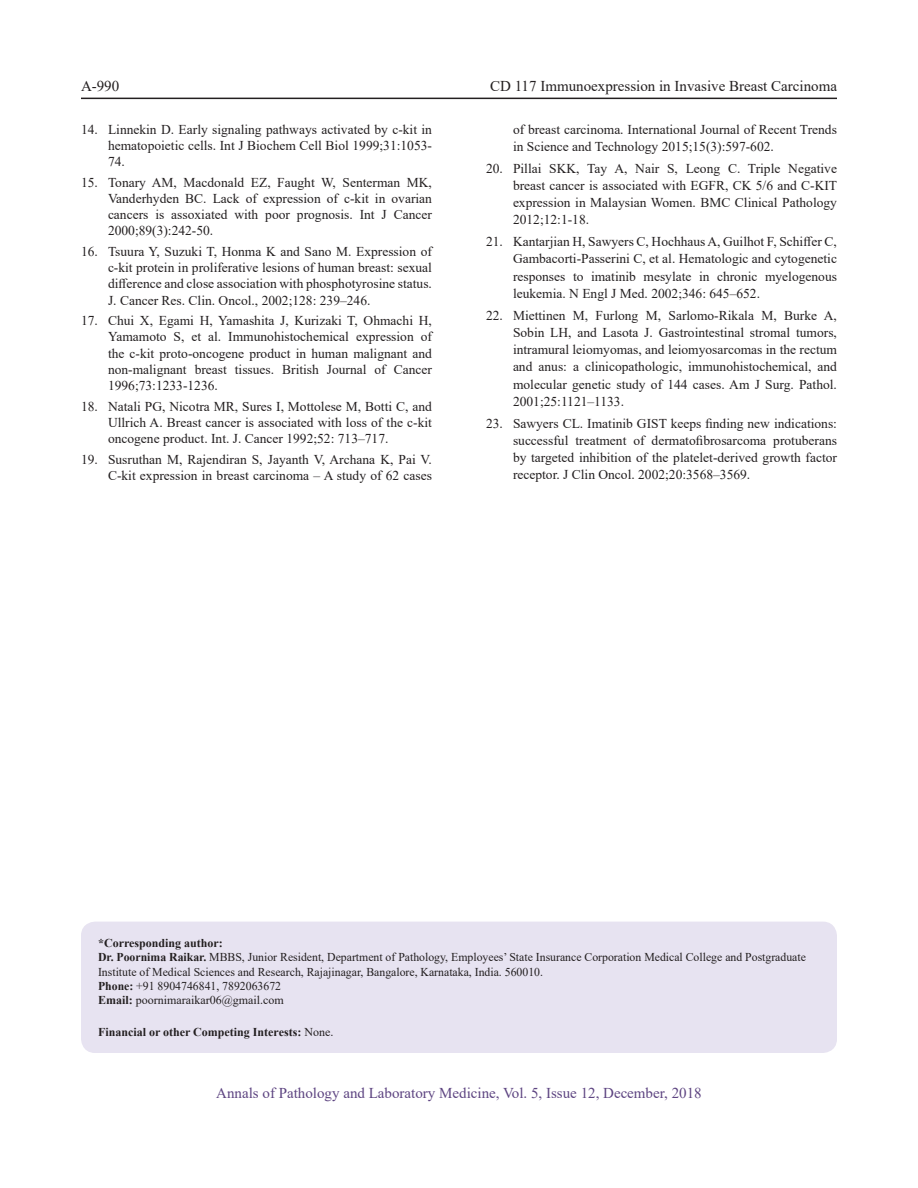
<style>
.page{position:relative;width:918px;height:1188px;background:#fff}
.page>*{position:absolute;margin:0;border:0;box-sizing:border-box;transform-origin:0 0}
.t1{font:15px "Times New Roman";color:#5d4481}
.t2{font:15px "Times New Roman";color:#231f20}
.t3{font:13.5px/16.2px "Times New Roman";color:#231f20;text-align:justify}
.Fotnote{font:12px/14.4px "Times New Roman";color:#231f20}
.Fotnote-2{font:700 12px "Times New Roman";color:#231f20}
.s1{font-weight:700}
.s2{font-weight:400}
</style>
<div class="page">
<hr style="left:81px;top:98px;width:756px;height:1px;background:#231f20">
<div style="left:82px;top:922px;width:754px;height:130px;background:#e7e3f1;border-radius:14px"></div>
<div style="left:81px;top:922px;width:756px;height:131px;border:2px solid #e7e3f1;border-radius:14px"></div>
<p class="t2" style="left:81px;top:76px;width:40px">A-990</p>
<p class="t2" style="left:490px;top:76px;width:348px">CD 117 Immunoexpression in Invasive Breast Carcinoma</p>
<p class="t3" style="left:108px;top:121px;width:326px;text-indent:-27px">14. Linnekin D. Early signaling pathways activated by c-kit in hematopoietic cells. Int J Biochem Cell Biol 1999;31:1053- 74.</p>
<p class="t3" style="left:108px;top:174px;width:326px;text-indent:-27px">15. Tonary AM, Macdonald EZ, Faught W, Senterman MK, Vanderhyden BC. Lack of expression of c-kit in ovarian cancers is assoxiated with poor prognosis. Int J Cancer 2000;89(3):242-50.</p>
<p class="t3" style="left:108px;top:243px;width:326px;text-indent:-27px">16. Tsuura Y, Suzuki T, Honma K and Sano M. Expression of c-kit protein in proliferative lesions of human breast: sexual difference and close association with phosphotyrosine status.<br>J. Cancer Res. Clin. Oncol., 2002;128: 239–246.</p>
<p class="t3" style="left:108px;top:312px;width:326px;text-indent:-27px">17. Chui X, Egami H, Yamashita J, Kurizaki T, Ohmachi H, Yamamoto S, et al. Immunohistochemical expression of the c-kit proto-oncogene product in human malignant and non-malignant breast tissues. British Journal of Cancer 1996;73:1233-1236.</p>
<p class="t3" style="left:108px;top:398px;width:326px;text-indent:-27px">18. Natali PG, Nicotra MR, Sures I, Mottolese M, Botti C, and Ullrich A. Breast cancer is associated with loss of the c-kit oncogene product. Int. J. Cancer 1992;52: 713–717.</p>
<p class="t3" style="left:81px;top:451px;width:353px;text-align:right">19. Susruthan M, Rajendiran S, Jayanth V, Archana K, Pai V.<br>C-kit expression in breast carcinoma – A study of 62 cases</p>
<p class="t3" style="left:513px;top:120px;width:325px;line-height:17.2px">of breast carcinoma. International Journal of Recent Trends in Science and Technology 2015;15(3):597-602.</p>
<p class="t3" style="left:513px;top:159px;width:326px;line-height:17.2px;text-indent:-27px">20. Pillai SKK, Tay A, Nair S, Leong C. Triple Negative breast cancer is associated with EGFR, CK 5/6 and C-KIT expression in Malaysian Women. BMC Clinical Pathology 2012;12:1-18.</p>
<p class="t3" style="left:513px;top:232px;width:326px;line-height:17.2px;text-indent:-27px">21. Kantarjian H, Sawyers C, Hochhaus A, Guilhot F, Schiffer C, Gambacorti-Passerini C, et al. Hematologic and cytogenetic responses to imatinib mesylate in chronic myelogenous leukemia. N Engl J Med. 2002;346: 645–652.</p>
<p class="t3" style="left:513px;top:306px;width:326px;line-height:17.2px;text-indent:-27px">22. Miettinen M, Furlong M, Sarlomo-Rikala M, Burke A, Sobin LH, and Lasota J. Gastrointestinal stromal tumors, intramural leiomyomas, and leiomyosarcomas in the rectum and anus: a clinicopathologic, immunohistochemical, and molecular genetic study of 144 cases. Am J Surg. Pathol.<br>2001;25:1121–1133.</p>
<p class="t3" style="left:513px;top:414px;width:326px;line-height:17.2px;text-indent:-27px">23. Sawyers CL. Imatinib GIST keeps finding new indications: successful treatment of dermatofibrosarcoma protuberans by targeted inhibition of the platelet-derived growth factor receptor. J Clin Oncol. 2002;20:3568–3569.</p>
<p class="Fotnote" style="left:98px;top:935px;width:709px"><span class="s1">*Corresponding author:<br>Dr. Poornima Raikar.</span> MBBS, Junior Resident, Department of Pathology, Employees’ State Insurance Corporation Medical College and Postgraduate<br>Institute of Medical Sciences and Research, Rajajinagar, Bangalore, Karnataka, India. 560010.</p>
<p class="Fotnote" style="left:98px;top:978px;width:185px"><span class="s1">Phone:</span> +91 8904746841, 7892063672</p>
<p class="Fotnote" style="left:98px;top:993px;width:187px"><span class="s1">Email:</span> poornimaraikar06@gmail.com</p>
<p class="Fotnote-2" style="left:98px;top:1023px;width:237px">Financial or other Competing Interests: <span class="s2">None.</span></p>
<p class="t1" style="left:216px;top:1082px;width:487px">Annals of Pathology and Laboratory Medicine, Vol. 5, Issue 12, December, 2018</p>
</div>
